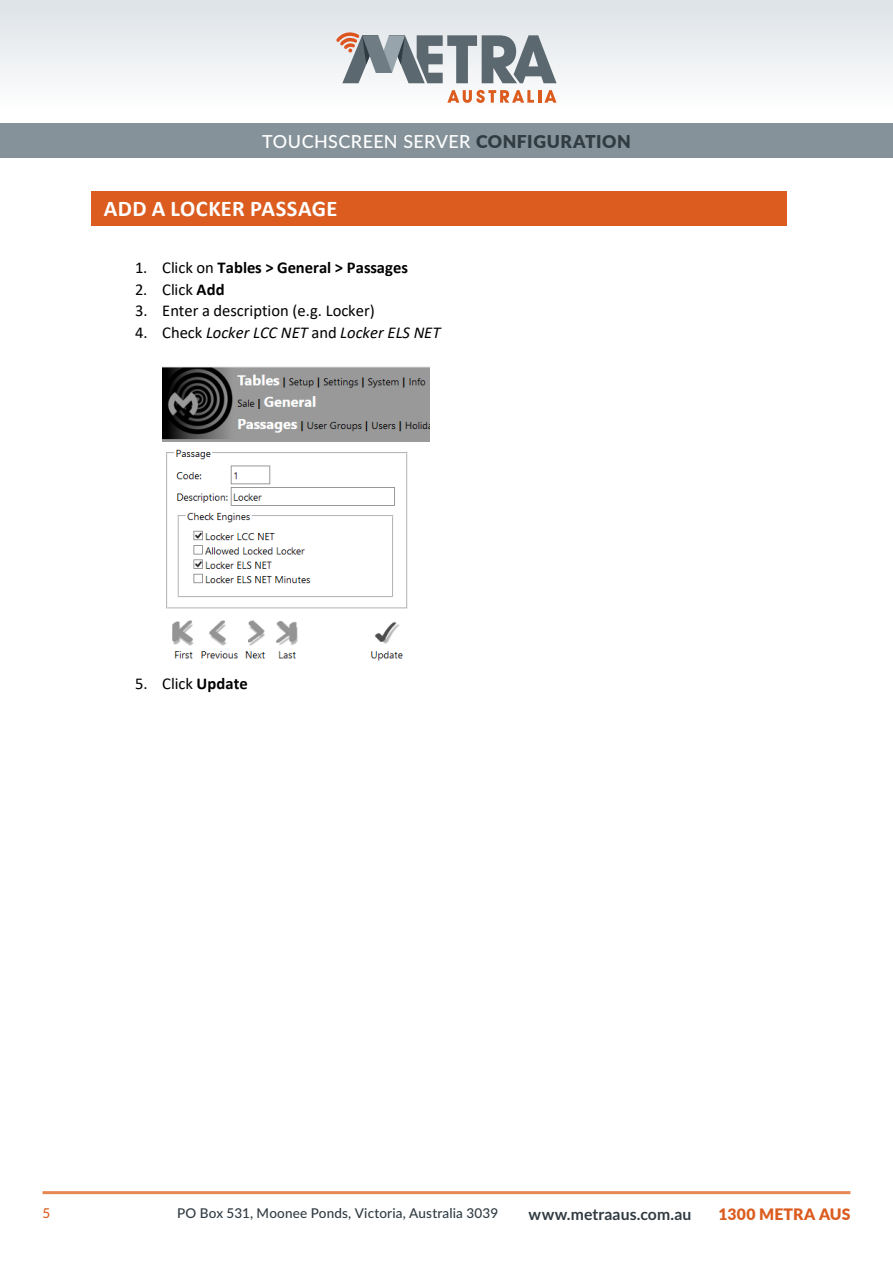
<style>
.page{position:relative;width:893px;height:1263px;background:#fff}
.page>*{position:absolute;margin:0;border:0;box-sizing:border-box;transform-origin:0 0}
.t1{font:700 22.5px "Calibri";letter-spacing:.02em;color:#fff}
.t2{font:500 18px "Lato";letter-spacing:.02em;color:#fff}
.t3{font:16.5px "Calibri";letter-spacing:-.005em;color:#000}
.t4{font:italic 16.5px "Calibri";color:#000}
.t5{font:700 16.5px "Calibri";color:#000}
.t6{font:700 15.75px "Lato";letter-spacing:.005em;color:#303b42}
.t7{font:900 15.75px "Lato";letter-spacing:.005em;color:#db5c1e}
.t8{font:500 13.5px "Lato";letter-spacing:.01em;color:#303b42}
.t9{font:500 13.5px "Lato";color:#db5c1e}
.s1{font-weight:900;font-size:17.7px;color:#303b42}
.s2{font-weight:400}
.s3{font-weight:700}
.s4{font-style:normal}
</style>
<div class="page">
<div style="left:0;top:0;width:893px;height:111px;background:linear-gradient(to bottom,#dde2e6,#fefefe)"></div>
<svg style="left:336px;top:32px;width:221px;height:51px"></svg>
<svg style="left:447px;top:90px;width:110px;height:13px"></svg>
<hr style="left:43px;top:1191px;width:807px;height:3px;background:#e68754">
<div style="left:0;top:123px;width:893px;height:34px;background:#859299"></div>
<img style="left:162px;top:366px;width:268px;height:295px">
<div style="left:91px;top:191px;width:696px;height:34px;background:#db5c1e"></div>
<p class="t2" style="left:262px;top:128px;width:370px">TOUCHSCREEN SERVER <span class="s1">CONFIGURATION</span></p>
<p class="t1" style="left:104px;top:194px;width:235px">ADD A LOCKER PASSAGE</p>
<p class="t5" style="left:135px;top:256px;width:274px"><span class="s2">1. Click on</span> Tables &gt; General &gt; Passages</p>
<p class="t3" style="left:135px;top:278px;width:91px">2. Click <span class="s3">Add</span></p>
<p class="t3" style="left:135px;top:299px;width:241px">3. Enter a description (e.g. Locker)</p>
<p class="t4" style="left:135px;top:321px;width:307px"><span class="s4">4. Check</span> Locker LCC NET <span class="s4">and</span> Locker ELS NET</p>
<p class="t3" style="left:135px;top:672px;width:114px">5. Click <span class="s3">Update</span></p>
<p class="t9" style="left:43px;top:1203px;width:9px">5</p>
<p class="t8" style="left:177px;top:1203px;width:323px">PO Box 531, Moonee Ponds, Victoria, Australia 3039</p>
<p class="t6" style="left:529px;top:1202px;width:164px">www.metraaus.com.au</p>
<p class="t7" style="left:718px;top:1202px;width:133px">1300 METRA AUS</p>
</div>
